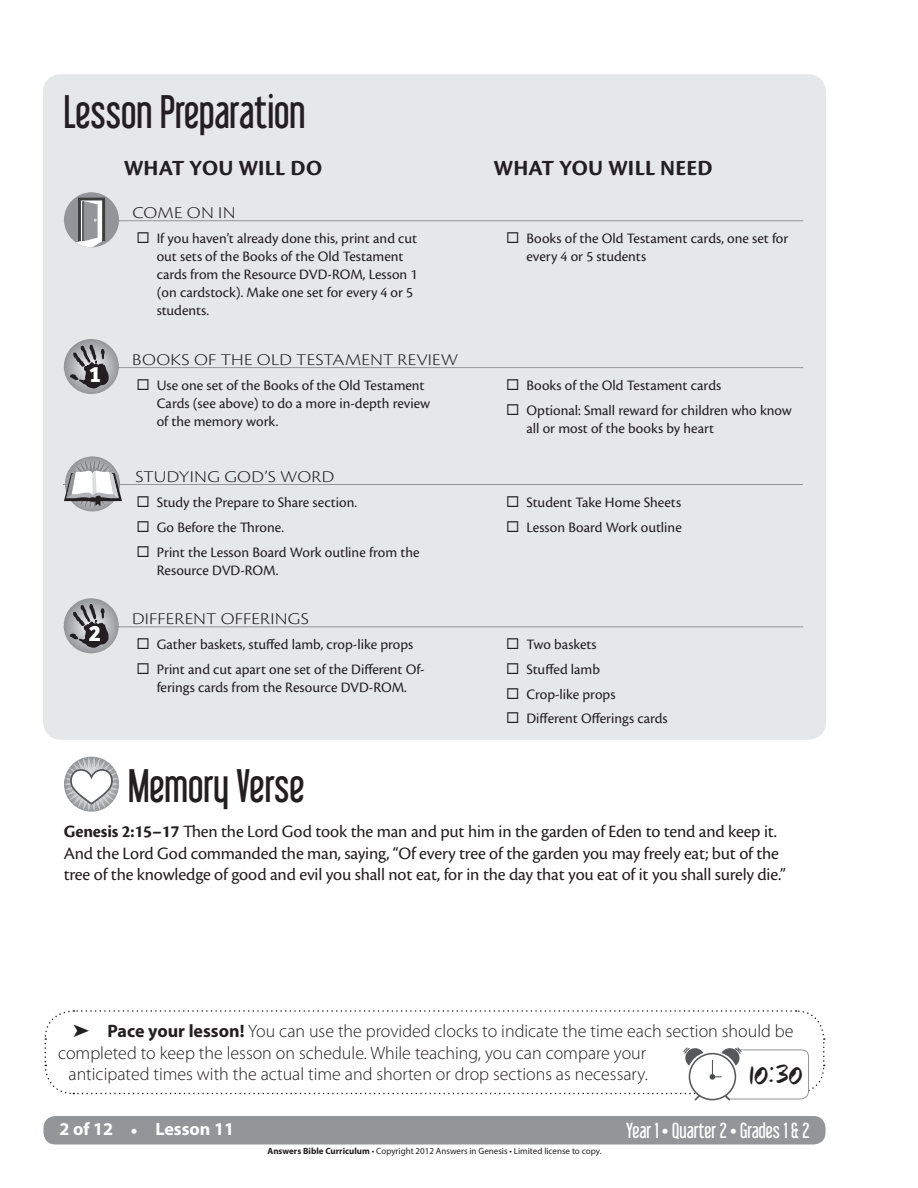
<style>
.page{position:relative;width:918px;height:1188px;background:#fff}
.page>*{position:absolute;margin:0;border:0;box-sizing:border-box;transform-origin:0 0}
.t1{font:45px "Hand Test";color:#231f20}
.t2{font:42px "Libel Suit";color:#231f20}
.t3{font:700 22.95px "Bree";color:#fff}
.t4{font:700 22.5px "Cronos Pro";letter-spacing:.005em;color:#231f20}
.t5{font:19.5px "Libel Suit";color:#fff}
.t6{font:18px/21.6px "Cronos Pro";letter-spacing:-.01em;color:#231f20}
.t7{font:300 18px "Myriad Pro";color:#231f20}
.t8{font:700 18px "Myriad Pro";color:#fff}
.t9{font:300 17.1px "Cronos Pro";letter-spacing:.01em;color:#231f20;scale:1.14 1}
.t10{font:15px/24.8px "Cronos Pro";color:#231f20}
.t11{font:9px "Myriad Pro";color:#231f20}
.s1{font-weight:700}
.s2{font-family:"Libel Suit";font-weight:400;font-size:19.5px}
</style>
<div class="page">
<div style="left:44px;top:1116px;width:782px;height:28px;background:#939598;border-radius:12px"></div>
<div style="left:43px;top:74px;width:783px;height:666px;background:#e6e7e9;border-radius:18px"></div>
<hr style="left:64px;top:220px;width:739px;height:1px;background:#939598">
<svg style="left:64px;top:192px;width:55px;height:55px"></svg>
<svg style="left:64px;top:198px;width:41px;height:49px;background:#a5a6a8"></svg>
<hr style="left:82px;top:201px;width:2px;height:40px;background:#3e3e3f">
<hr style="left:64px;top:367px;width:739px;height:1px;background:#939598">
<svg style="left:64px;top:339px;width:55px;height:55px"></svg>
<svg style="left:70px;top:343px;width:39px;height:46px;background:#7a797c"></svg>
<hr style="left:64px;top:485px;width:739px;height:1px;background:#939598">
<svg style="left:64px;top:457px;width:58px;height:55px"></svg>
<hr style="left:64px;top:626px;width:739px;height:1px;background:#939598">
<svg style="left:64px;top:598px;width:55px;height:55px"></svg>
<svg style="left:69px;top:603px;width:40px;height:45px;background:#7b7a7c"></svg>
<svg style="left:64px;top:757px;width:55px;height:55px"></svg>
<svg style="left:44px;top:1010px;width:781px;height:91px"></svg>
<h2 class="t2" style="left:64px;top:87px;width:243px">Lesson Preparation</h2>
<h3 class="t4" style="left:124px;top:155px;width:200px">WHAT YOU WILL DO</h3>
<h3 class="t4" style="left:494px;top:155px;width:220px">WHAT YOU WILL NEED</h3>
<p class="t9" style="left:132px;top:203px;width:92px">COME ON IN</p>
<p class="t10" style="left:157px;top:229px;width:262px;line-height:18px">If you haven’t already done this, print and cut out sets of the Books of the Old Testament cards from the Resource DVD-ROM, Lesson 1 (on cardstock). Make one set for every 4 or 5 students.</p>
<p class="t10" style="left:526px;top:229px;width:263px;line-height:18px">Books of the Old Testament cards, one set for every 4 or 5 students</p>
<h3 class="t3" style="left:89px;top:361px;width:13px">1</h3>
<h3 class="t3" style="left:89px;top:620px;width:13px">2</h3>
<p class="t9" style="left:132px;top:349px;width:287px">BOOKS OF THE OLD TESTAMENT REVIEW</p>
<p class="t10" style="left:157px;top:376px;width:275px;line-height:18px">Use one set of the Books of the Old Testament<br>Cards (see above) to do a more in-depth review of the memory work.</p>
<p class="t10" style="left:526px;top:373px;width:267px">Books of the Old Testament cards<br>Optional: Small reward for children who know</p>
<p class="t10" style="left:526px;top:416px;width:189px">all or most of the books by heart</p>
<p class="t9" style="left:136px;top:467px;width:176px">STUDYING GOD’S WORD</p>
<p class="t10" style="left:157px;top:490px;width:264px">Study the Prepare to Share section.<br>Go Before the Throne.<br>Print the Lesson Board Work outline from the</p>
<p class="t10" style="left:157px;top:558px;width:123px">Resource DVD-ROM.</p>
<p class="t9" style="left:132px;top:609px;width:157px">DIFFERENT OFFERINGS</p>
<p class="t10" style="left:157px;top:632px;width:270px">Gather baskets, stuffed lamb, crop-like props<br>Print and cut apart one set of the Different Of-</p>
<p class="t10" style="left:157px;top:675px;width:252px">ferings cards from the Resource DVD-ROM.</p>
<p class="t10" style="left:526px;top:490px;width:157px">Student Take Home Sheets<br>Lesson Board Work outline</p>
<p class="t10" style="left:526px;top:632px;width:143px">Two baskets<br>Stuffed lamb<br>Crop-like props<br>Different Offerings cards</p>
<h2 class="t2" style="left:128px;top:761px;width:178px">Memory Verse</h2>
<p class="t6" style="left:64px;top:821px;width:724px"><span class="s1">Genesis 2:15–17</span> Then the Lord God took the man and put him in the garden of Eden to tend and keep it.<br>And the Lord God commanded the man, saying, “Of every tree of the garden you may freely eat; but of the tree of the knowledge of good and evil you shall not eat, for in the day that you eat of it you shall surely die.”</p>
<p class="t7" style="left:73px;top:1021px;width:722px">➤ <span class="s1">Pace your lesson!</span> You can use the provided clocks to indicate the time each section should be</p>
<p class="t7" style="left:58px;top:1043px;width:590px">completed to keep the lesson on schedule. While teaching, you can compare your</p>
<p class="t7" style="left:69px;top:1065px;width:581px">anticipated times with the actual time and shorten or drop sections as necessary.</p>
<h1 class="t1" style="left:750px;top:1042px;width:55px">10:30</h1>
<p class="t8" style="left:60px;top:1118px;width:176px">2 of 12 <span class="s2">•</span> Lesson 11</p>
<h3 class="t5" style="left:626px;top:1118px;width:185px">Year 1 • Quarter 2 • Grades 1 &amp; 2</h3>
<p class="t11" style="left:267px;top:1145px;width:336px"><span class="s1">Answers Bible Curriculum</span> • Copyright 2012 Answers in Genesis • Limited license to copy.</p>
</div>
